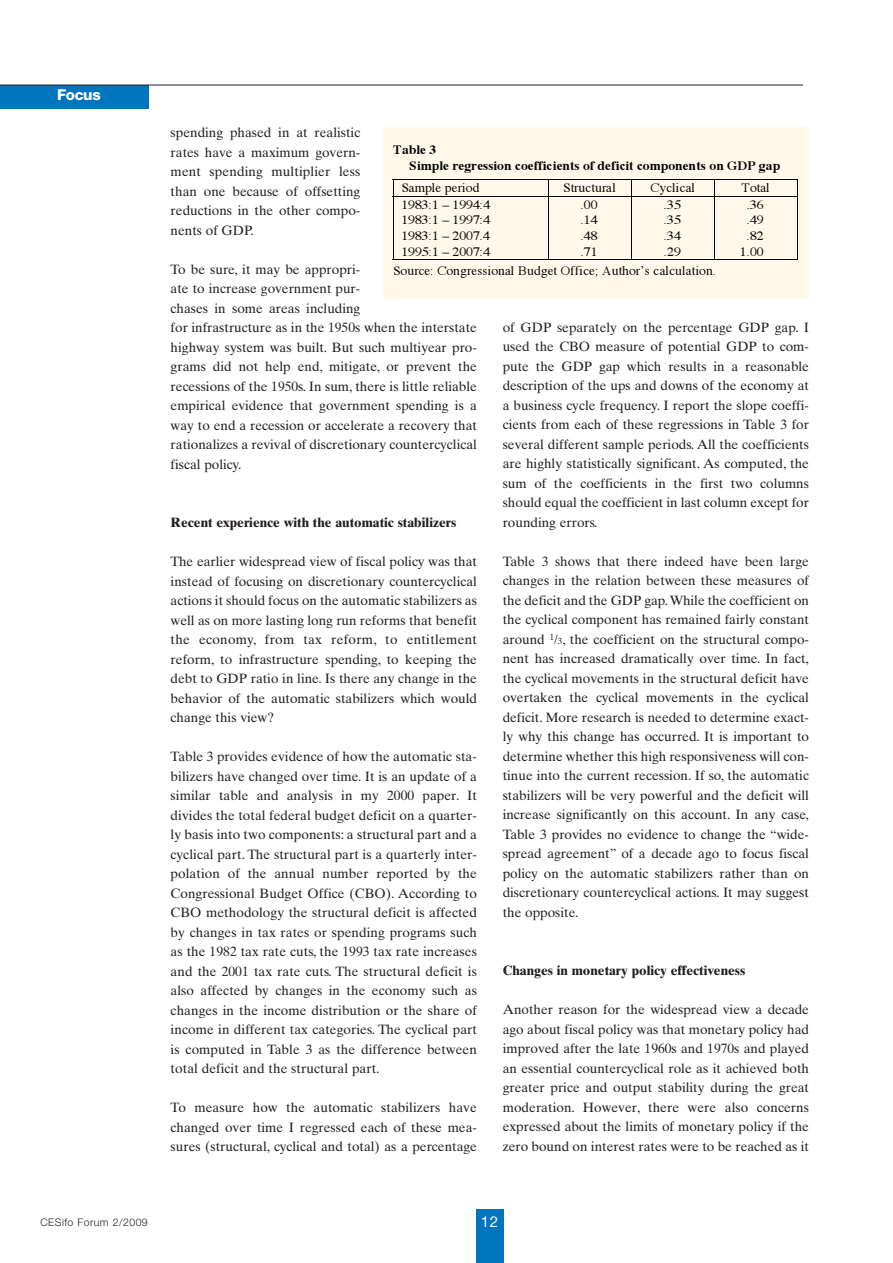
<style>
.page{position:relative;width:893px;height:1263px;background:#fff}
.page>*{position:absolute;margin:0;border:0;box-sizing:border-box;transform-origin:0 0}
.t1{font:800 15px "Helvetica Neue LT Std";letter-spacing:-.025em;color:#fff}
.t2{font:15px "Helvetica Neue LT Std";color:#fff}
.t3{font:13.5px/19.5px "Times Ten";color:#231f20;text-align:justify}
.t4{font:700 13.5px "Times Ten";color:#231f20}
.t5{font:13.35px/15.6px "Times Roman+T42+WXSALE";letter-spacing:.015em;color:#000;text-align:justify}
.t6{font:13.35px/15.5px "Times Bold+T42+SJBAHA";letter-spacing:.01em;color:#000}
.t7{font:300 10.5px "Helvetica Neue LT Std";letter-spacing:.045em;color:#231f20}
.s1{font-size:8.85px}
</style>
<div class="page">
<div style="left:476px;top:1209px;width:28px;height:54px;background:#0074bc"></div>
<div style="left:0;top:85px;width:149px;height:23px;background:#0074bc"></div>
<hr style="left:0;top:85px;width:803px;height:1px;background:#231f20">
<div style="left:383px;top:128px;width:425px;height:171px;background:#fef7ea"></div>
<hr style="left:392px;top:179px;width:405px;height:1px;background:#000">
<svg style="left:548px;top:180px;width:1px;height:16px"></svg>
<svg style="left:714px;top:180px;width:1px;height:16px"></svg>
<svg style="left:797px;top:179px;width:1px;height:17px"></svg>
<hr style="left:392px;top:196px;width:405px;height:1px;background:#000">
<hr style="left:392px;top:197px;width:1px;height:63px;background:#000">
<hr style="left:392px;top:259px;width:156px;height:1px;background:#000">
<hr style="left:548px;top:197px;width:1px;height:63px;background:#000">
<hr style="left:548px;top:259px;width:82px;height:1px;background:#000">
<hr style="left:630px;top:197px;width:1px;height:63px;background:#000">
<hr style="left:631px;top:259px;width:83px;height:1px;background:#000">
<hr style="left:714px;top:197px;width:1px;height:63px;background:#000">
<hr style="left:714px;top:259px;width:83px;height:1px;background:#000">
<hr style="left:797px;top:197px;width:1px;height:63px;background:#000">
<p class="t1" style="left:57px;top:89px;width:45px">Focus</p>
<p class="t3" style="left:171px;top:124px;width:191px">spending phased in at realistic rates have a maximum govern&shy;ment spending multiplier less than one because of offsetting reductions in the other compo&shy;nents of GDP.</p>
<p class="t3" style="left:171px;top:261px;width:308px;text-align:left">To be sure, it may be appropri-<br>ate to increase government pur-<br>chases in some areas including<br>for infrastructure as in the 1950s when the interstate highway system was built. But such multiyear pro&shy;grams did not help end, mitigate, or prevent the recessions of the 1950s. In sum, there is little reliable empirical evidence that government spending is a way to end a recession or accelerate a recovery that rationalizes a revival of discretionary countercyclical fiscal policy.</p>
<p class="t6" style="left:409px;top:144px;width:372px;text-indent:-17px">Table 3<br>Simple regression coefficients of deficit components on GDP gap</p>
<p class="t5" style="left:401px;top:181px;width:79px">Sample period</p>
<p class="t5" style="left:563px;top:181px;width:55px">Structural</p>
<p class="t5" style="left:650px;top:181px;width:46px">Cyclical</p>
<p class="t5" style="left:741px;top:181px;width:30px">Total</p>
<p class="t5" style="left:401px;top:198px;width:90px">1983:1 – 1994:4<br>1983:1 – 1997:4<br>1983:1 – 2007.4<br>1995:1 – 2007:4</p>
<p class="t5" style="left:580px;top:198px;width:18px">.00 .14 .48 .71</p>
<p class="t5" style="left:664px;top:198px;width:18px">.35 .35 .34 .29</p>
<p class="t5" style="left:740px;top:198px;width:25px;text-align:center">.36 .49 .82<br>1.00</p>
<p class="t5" style="left:393px;top:264px;width:325px">Source: Congressional Budget Office; Author’s calculation.</p>
<p class="t3" style="left:502px;top:319px;width:308px">of GDP separately on the percentage GDP gap. I used the CBO measure of potential GDP to com&shy;pute the GDP gap which results in a reasonable description of the ups and downs of the economy at a business cycle frequency. I report the slope coeffi&shy;cients from each of these regressions in Table 3 for several different sample periods. All the coefficients are highly statistically significant. As computed, the sum of the coefficients in the first two columns should equal the coefficient in last column except for rounding errors.</p>
<p class="t3" style="left:502px;top:553px;width:308px">Table 3 shows that there indeed have been large changes in the relation between these measures of the deficit and the GDP gap.While the coefficient on the cyclical component has remained fairly constant around <sup>1</sup>/<span class="s1">3</span>, the coefficient on the structural compo&shy;nent has increased dramatically over time. In fact, the cyclical movements in the structural deficit have overtaken the cyclical movements in the cyclical deficit. More research is needed to determine exact&shy;ly why this change has occurred. It is important to determine whether this high responsiveness will con&shy;tinue into the current recession. If so, the automatic stabilizers will be very powerful and the deficit will increase significantly on this account. In any case, Table 3 provides no evidence to change the “wide&shy;spread agreement” of a decade ago to focus fiscal policy on the automatic stabilizers rather than on discretionary countercyclical actions. It may suggest the opposite.</p>
<p class="t4" style="left:171px;top:518px;width:287px">Recent experience with the automatic stabilizers</p>
<p class="t3" style="left:171px;top:553px;width:308px">The earlier widespread view of fiscal policy was that instead of focusing on discretionary countercyclical actions it should focus on the automatic stabilizers as well as on more lasting long run reforms that benefit the economy, from tax reform, to entitlement reform, to infrastructure spending, to keeping the debt to GDP ratio in line. Is there any change in the behavior of the automatic stabilizers which would change this view?</p>
<p class="t3" style="left:171px;top:748px;width:308px">Table 3 provides evidence of how the automatic sta&shy;bilizers have changed over time. It is an update of a similar table and analysis in my 2000 paper. It divides the total federal budget deficit on a quarter&shy;ly basis into two components: a structural part and a cyclical part. The structural part is a quarterly inter&shy;polation of the annual number reported by the Congressional Budget Office (CBO). According to CBO methodology the structural deficit is affected by changes in tax rates or spending programs such as the 1982 tax rate cuts, the 1993 tax rate increases and the 2001 tax rate cuts. The structural deficit is also affected by changes in the economy such as changes in the income distribution or the share of income in different tax categories. The cyclical part is computed in Table 3 as the difference between total deficit and the structural part.</p>
<p class="t3" style="left:171px;top:1099px;width:308px">To measure how the automatic stabilizers have changed over time I regressed each of these mea&shy;sures (structural, cyclical and total) as a percentage</p>
<p class="t4" style="left:502px;top:966px;width:244px">Changes in monetary policy effectiveness</p>
<p class="t3" style="left:502px;top:1001px;width:308px">Another reason for the widespread view a decade ago about fiscal policy was that monetary policy had improved after the late 1960s and 1970s and played an essential countercyclical role as it achieved both greater price and output stability during the great moderation. However, there were also concerns expressed about the limits of monetary policy if the zero bound on interest rates were to be reached as it</p>
<p class="t7" style="left:40px;top:1218px;width:109px">CESifo Forum 2/2009</p>
<p class="t2" style="left:481px;top:1216px;width:19px">12</p>
</div>
